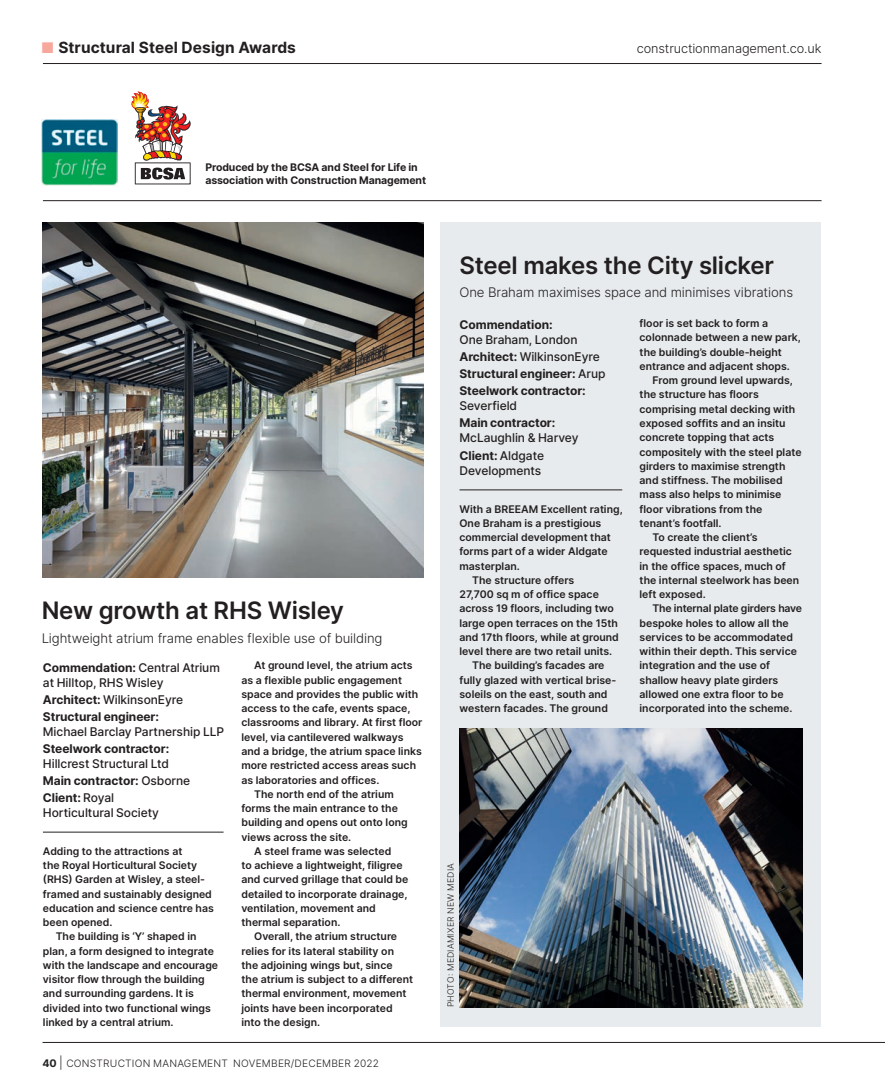
<style>
.page{position:relative;width:885px;height:1085px;background:#fff}
.page>*{position:absolute;margin:0;border:0;box-sizing:border-box;transform-origin:0 0}
.t1{font:600 24px "Inter";letter-spacing:-.01em;color:#231f20}
.t2{font:700 15.45px "Inter";letter-spacing:.005em;color:#231f20}
.t3{font:300 13.2px "Inter";letter-spacing:-.01em;color:#231f20}
.t4{font:300 12.75px "Inter";letter-spacing:-.01em;color:#231f20}
.t5{font:500 12px/17.1px "Inter";letter-spacing:-.005em;color:#231f20}
.t6{font:700 12px/17.1px "Inter";letter-spacing:-.005em;color:#231f20}
.t7{font:600 10.5px/14.2px "Inter";color:#231f20}
.t8{font:700 10.5px/12.8px "Inter";letter-spacing:-.01em;color:#231f20}
.t9{font:300 10.2px "Inter";letter-spacing:.02em;color:#231f20}
.t10{font:300 8.7px "Inter";letter-spacing:.02em;color:#231f20}
.s1{color:#f7a79c}
.s2{font-weight:700}
.s3{font-weight:500}
.s4{font-weight:700;font-size:10.5px}
.s5{font-size:12px}
</style>
<div class="page">
<div style="left:440px;top:222px;width:381px;height:804px;background:#e7ebed"></div>
<hr style="left:43px;top:200px;width:778px;height:1px;background:#231f20">
<hr style="left:43px;top:1041px;width:841px;height:1px;background:#231f20">
<hr style="left:43px;top:63px;width:778px;height:1px;background:#231f20">
<svg style="left:131px;top:92px;width:60px;height:92px"></svg>
<img style="left:41px;top:119px;width:77px;height:66px">
<hr style="left:43px;top:831px;width:180px;height:1px;background:#231f20">
<hr style="left:459px;top:489px;width:163px;height:1px;background:#231f20">
<img style="left:43px;top:222px;width:380px;height:355px">
<img style="left:459px;top:728px;width:343px;height:279px">
<h2 class="t2" style="left:42px;top:37px;width:256px"><span class="s1">■</span> Structural Steel Design Awards</h2>
<p class="t4" style="left:636px;top:40px;width:186px">constructionmanagement.co.uk</p>
<p class="t8" style="left:205px;top:161px;width:222px">Produced by the BCSA and Steel for Life in association with Construction Management</p>
<h1 class="t1" style="left:42px;top:593px;width:304px">New growth at RHS Wisley</h1>
<p class="t3" style="left:42px;top:628px;width:342px">Lightweight atrium frame enables flexible use of building</p>
<p class="t7" style="left:254px;top:658px;width:160px">At ground level, the atrium acts</p>
<p class="t7" style="left:241px;top:672px;width:162px">as a flexible public engagement</p>
<p class="t7" style="left:241px;top:686px;width:178px">space and provides the public with</p>
<p class="t7" style="left:241px;top:701px;width:170px">access to the cafe, events space,</p>
<p class="t7" style="left:241px;top:715px;width:182px">classrooms and library. At first floor</p>
<p class="t7" style="left:241px;top:729px;width:163px">level, via cantilevered walkways</p>
<p class="t7" style="left:241px;top:743px;width:182px">and a bridge, the atrium space links</p>
<p class="t7" style="left:241px;top:758px;width:176px">more restricted access areas such</p>
<p class="t7" style="left:241px;top:772px;width:139px">as laboratories and offices.</p>
<p class="t7" style="left:254px;top:786px;width:141px">The north end of the atrium</p>
<p class="t7" style="left:241px;top:800px;width:158px">forms the main entrance to the</p>
<p class="t7" style="left:241px;top:815px;width:168px">building and opens out onto long</p>
<p class="t7" style="left:241px;top:829px;width:111px">views across the site.</p>
<p class="t7" style="left:254px;top:843px;width:138px">A steel frame was selected</p>
<p class="t7" style="left:241px;top:857px;width:163px">to achieve a lightweight, filigree</p>
<p class="t7" style="left:241px;top:872px;width:168px">and curved grillage that could be</p>
<p class="t7" style="left:241px;top:886px;width:168px">detailed to incorporate drainage,</p>
<p class="t7" style="left:241px;top:900px;width:136px">ventilation, movement and</p>
<p class="t7" style="left:241px;top:914px;width:100px">thermal separation.</p>
<p class="t7" style="left:254px;top:929px;width:144px">Overall, the atrium structure</p>
<p class="t7" style="left:241px;top:943px;width:154px">relies for its lateral stability on</p>
<p class="t7" style="left:241px;top:957px;width:153px">the adjoining wings but, since</p>
<p class="t7" style="left:241px;top:971px;width:173px">the atrium is subject to a different</p>
<p class="t7" style="left:241px;top:986px;width:166px">thermal environment, movement</p>
<p class="t7" style="left:241px;top:1000px;width:153px">joints have been incorporated</p>
<p class="t7" style="left:241px;top:1014px;width:80px">into the design.</p>
<p class="t5" style="left:43px;top:659px;width:178px;line-height:15px"><span class="s2">Commendation:</span> Central Atrium at Hilltop, RHS Wisley</p>
<p class="t6" style="left:43px;top:690px;width:142px">Architect: <span class="s3">WilkinsonEyre<br></span>Structural engineer:</p>
<p class="t5" style="left:43px;top:722px;width:183px">Michael Barclay Partnership LLP</p>
<p class="t6" style="left:43px;top:739px;width:128px">Steelwork contractor:</p>
<p class="t5" style="left:43px;top:754px;width:149px">Hillcrest Structural Ltd<br><span class="s2">Main contractor:</span> Osborne<br><span class="s2">Client:</span> Royal</p>
<p class="t5" style="left:43px;top:804px;width:118px">Horticultural Society</p>
<p class="t7" style="left:43px;top:843px;width:141px">Adding to the attractions at</p>
<p class="t7" style="left:43px;top:857px;width:156px">the Royal Horticultural Society</p>
<p class="t7" style="left:43px;top:872px;width:164px">(RHS) Garden at Wisley, a steel-</p>
<p class="t7" style="left:43px;top:886px;width:170px">framed and sustainably designed</p>
<p class="t7" style="left:43px;top:900px;width:172px">education and science centre has</p>
<p class="t7" style="left:43px;top:914px;width:71px">been opened.</p>
<p class="t7" style="left:56px;top:929px;width:142px">The building is ‘Y’ shaped in</p>
<p class="t7" style="left:43px;top:943px;width:172px">plan, a form designed to integrate</p>
<p class="t7" style="left:43px;top:957px;width:177px">with the landscape and encourage</p>
<p class="t7" style="left:43px;top:971px;width:163px">visitor flow through the building</p>
<p class="t7" style="left:43px;top:986px;width:152px">and surrounding gardens. It is</p>
<p class="t7" style="left:43px;top:1000px;width:169px">divided into two functional wings</p>
<p class="t7" style="left:43px;top:1014px;width:132px">linked by a central atrium.</p>
<p class="t9" style="left:43px;top:1055px;width:338px"><span class="s4">40</span> <span class="s5">|</span> CONSTRUCTION MANAGEMENT NOVEMBER/DECEMBER 2022</p>
<h1 class="t1" style="left:459px;top:247px;width:316px">Steel makes the City slicker</h1>
<p class="t3" style="left:459px;top:283px;width:335px">One Braham maximises space and minimises vibrations</p>
<p class="t6" style="left:459px;top:315px;width:95px">Commendation:</p>
<p class="t6" style="left:459px;top:330px;width:147px"><span class="s3">One Braham, London<br></span>Architect: <span class="s3">WilkinsonEyre<br></span>Structural engineer: <span class="s3">Arup<br></span>Steelwork contractor:</p>
<p class="t5" style="left:459px;top:397px;width:59px">Severfield</p>
<p class="t6" style="left:459px;top:414px;width:97px">Main contractor:</p>
<p class="t5" style="left:459px;top:429px;width:120px">McLaughlin &amp; Harvey<br><span class="s2">Client:</span> Aldgate</p>
<p class="t5" style="left:459px;top:461px;width:83px">Developments</p>
<p class="t7" style="left:459px;top:501px;width:165px">With a BREEAM Excellent rating,</p>
<p class="t7" style="left:459px;top:515px;width:143px">One Braham is a prestigious</p>
<p class="t7" style="left:459px;top:530px;width:153px">commercial development that</p>
<p class="t7" style="left:459px;top:544px;width:150px">forms part of a wider Aldgate</p>
<p class="t7" style="left:459px;top:558px;width:62px">masterplan.</p>
<p class="t7" style="left:472px;top:572px;width:103px">The structure offers</p>
<p class="t7" style="left:459px;top:587px;width:141px">27,700 sq m of office space</p>
<p class="t7" style="left:459px;top:601px;width:156px">across 19 floors, including two</p>
<p class="t7" style="left:459px;top:615px;width:160px">large open terraces on the 15th</p>
<p class="t7" style="left:459px;top:629px;width:161px">and 17th floors, while at ground</p>
<p class="t7" style="left:459px;top:644px;width:154px">level there are two retail units.</p>
<p class="t7" style="left:472px;top:658px;width:134px">The building’s facades are</p>
<p class="t7" style="left:459px;top:672px;width:158px">fully glazed with vertical brise-</p>
<p class="t7" style="left:459px;top:686px;width:149px">soleils on the east, south and</p>
<p class="t7" style="left:459px;top:701px;width:150px">western facades. The ground</p>
<p class="t7" style="left:639px;top:316px;width:163px">floor is set back to form a colonnade between a new park, the building’s double-height entrance and adjacent shops.</p>
<p class="t7" style="left:652px;top:373px;width:142px">From ground level upwards,</p>
<p class="t7" style="left:639px;top:387px;width:121px">the structure has floors</p>
<p class="t7" style="left:639px;top:401px;width:157px">comprising metal decking with</p>
<p class="t7" style="left:639px;top:416px;width:147px">exposed soffits and an insitu</p>
<p class="t7" style="left:639px;top:430px;width:136px">concrete topping that acts</p>
<p class="t7" style="left:639px;top:444px;width:163px">compositely with the steel plate</p>
<p class="t7" style="left:639px;top:458px;width:147px">girders to maximise strength</p>
<p class="t7" style="left:639px;top:473px;width:145px">and stiffness. The mobilised</p>
<p class="t7" style="left:639px;top:487px;width:143px">mass also helps to minimise</p>
<p class="t7" style="left:639px;top:501px;width:124px">floor vibrations from the</p>
<p class="t7" style="left:639px;top:515px;width:83px">tenant’s footfall.</p>
<p class="t7" style="left:652px;top:530px;width:107px">To create the client’s</p>
<p class="t7" style="left:639px;top:544px;width:154px">requested industrial aesthetic</p>
<p class="t7" style="left:639px;top:558px;width:148px">in the office spaces, much of</p>
<p class="t7" style="left:639px;top:572px;width:161px">the internal steelwork has been</p>
<p class="t7" style="left:639px;top:587px;width:68px">left exposed.</p>
<p class="t7" style="left:652px;top:601px;width:151px">The internal plate girders have</p>
<p class="t7" style="left:639px;top:615px;width:151px">bespoke holes to allow all the</p>
<p class="t7" style="left:639px;top:629px;width:155px">services to be accommodated</p>
<p class="t7" style="left:639px;top:644px;width:159px">within their depth. This service</p>
<p class="t7" style="left:639px;top:658px;width:132px">integration and the use of</p>
<p class="t7" style="left:639px;top:672px;width:140px">shallow heavy plate girders</p>
<p class="t7" style="left:639px;top:686px;width:146px">allowed one extra floor to be</p>
<p class="t7" style="left:639px;top:700px;width:154px">incorporated into the scheme.</p>
<p class="t10" style="left:444px;top:1007px;width:146px;rotate:-90deg">PHOTO: MEDIAMIXER NEW MEDIA</p>
</div>
